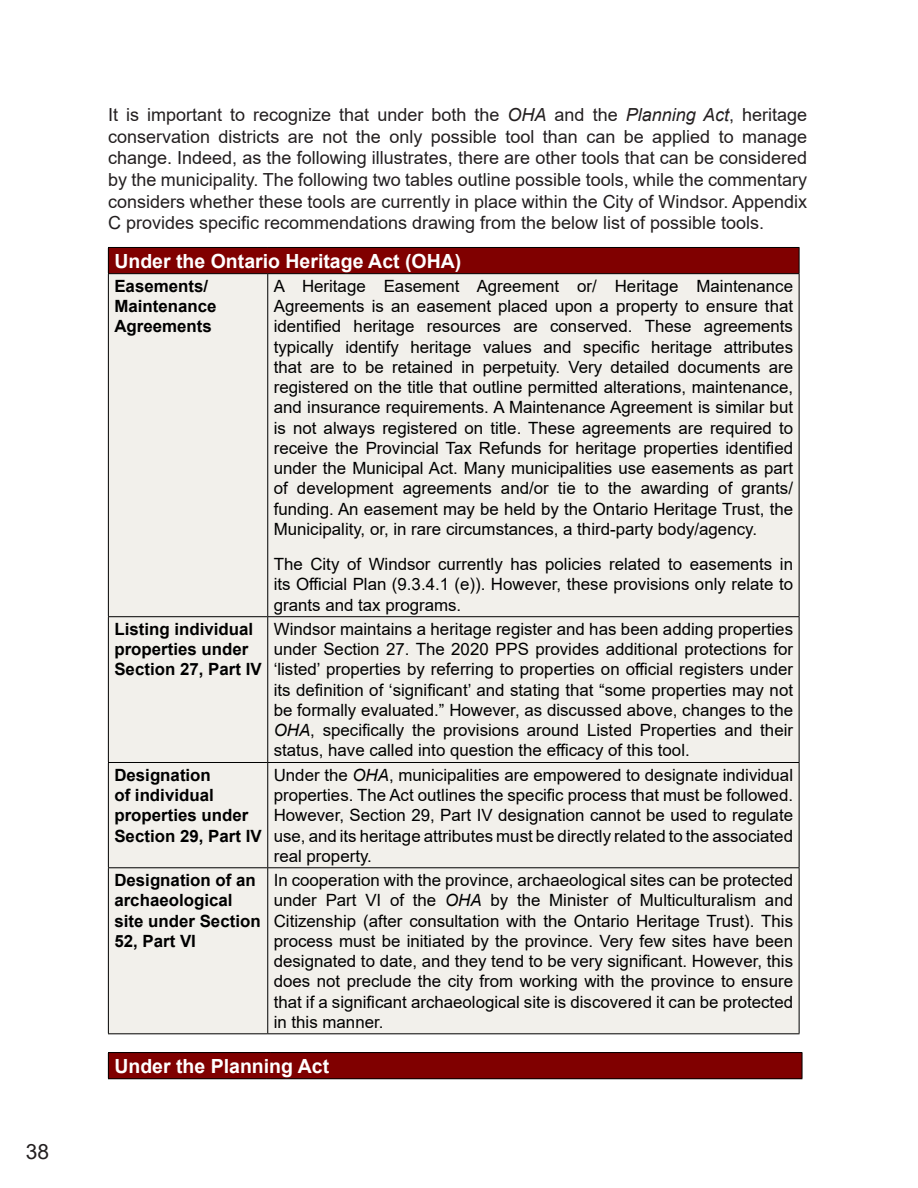
<style>
.page{position:relative;width:918px;height:1188px;background:#fff}
.page>*{position:absolute;margin:0;border:0;box-sizing:border-box;transform-origin:0 0}
.t1{font:21px "Arial";color:#231f20}
.Normal1{font:700 19.5px "Arial";color:#fff}
.t2{font:18px/21.6px "Arial";color:#231f20;text-align:justify}
.Normal1-2{font:16.8px/20.2px "Arial";color:#000;text-align:justify}
.Normal1-3{font:700 16.8px/20.2px "Arial";color:#000}
.s1{font-style:italic}
</style>
<div class="page">
<div style="left:108px;top:247px;width:691px;height:27px;background:#800000"></div>
<div style="left:109px;top:274px;width:690px;height:759px;background:#f2f0eb"></div>
<hr style="left:108px;top:247px;width:160px;height:1px;background:#000">
<hr style="left:268px;top:247px;width:532px;height:1px;background:#000">
<hr style="left:108px;top:273px;width:160px;height:1px;background:#000">
<hr style="left:268px;top:273px;width:532px;height:1px;background:#000">
<hr style="left:108px;top:616px;width:160px;height:1px;background:#000">
<hr style="left:268px;top:616px;width:532px;height:1px;background:#000">
<hr style="left:108px;top:762px;width:160px;height:1px;background:#000">
<hr style="left:268px;top:762px;width:532px;height:1px;background:#000">
<hr style="left:108px;top:867px;width:160px;height:1px;background:#000">
<hr style="left:268px;top:867px;width:532px;height:1px;background:#000">
<hr style="left:108px;top:1033px;width:160px;height:1px;background:#000">
<hr style="left:268px;top:1033px;width:532px;height:1px;background:#000">
<svg style="left:108px;top:248px;width:1px;height:25px"></svg>
<hr style="left:108px;top:274px;width:1px;height:342px;background:#000">
<hr style="left:108px;top:617px;width:1px;height:145px;background:#000">
<hr style="left:108px;top:763px;width:1px;height:104px;background:#000">
<hr style="left:108px;top:868px;width:1px;height:165px;background:#000">
<svg style="left:799px;top:248px;width:1px;height:25px"></svg>
<hr style="left:267px;top:274px;width:1px;height:342px;background:#000">
<hr style="left:799px;top:274px;width:1px;height:342px;background:#000">
<hr style="left:267px;top:617px;width:1px;height:145px;background:#000">
<hr style="left:799px;top:617px;width:1px;height:145px;background:#000">
<hr style="left:267px;top:763px;width:1px;height:104px;background:#000">
<hr style="left:799px;top:763px;width:1px;height:104px;background:#000">
<hr style="left:267px;top:868px;width:1px;height:165px;background:#000">
<hr style="left:799px;top:868px;width:1px;height:165px;background:#000">
<div style="left:108px;top:1053px;width:694px;height:26px;background:#800000"></div>
<svg style="left:802px;top:1053px;width:1px;height:25px"></svg>
<svg style="left:108px;top:1053px;width:1px;height:25px"></svg>
<hr style="left:108px;top:1052px;width:158px;height:1px;background:#000">
<hr style="left:271px;top:1052px;width:531px;height:1px;background:#000">
<hr style="left:108px;top:1078px;width:158px;height:1px;background:#000">
<hr style="left:271px;top:1078px;width:531px;height:1px;background:#000">
<p class="t1" style="left:26px;top:1137px;width:25px">38</p>
<p class="t2" style="left:108px;top:104px;width:701px">It is important to recognize that under both the <span class="s1">OHA</span> and the <span class="s1">Planning Act</span>, heritage conservation districts are not the only possible tool than can be applied to manage change. Indeed, as the following illustrates, there are other tools that can be considered by the municipality. The following two tables outline possible tools, while the commentary considers whether these tools are currently in place within the City of Windsor. Appendix C provides specific recommendations drawing from the below list of possible tools.</p>
<p class="Normal1" style="left:114px;top:247px;width:349px">Under the Ontario Heritage Act (OHA)</p>
<p class="Normal1-3" style="left:114px;top:276px;width:104px">Easements/<br>Maintenance<br>Agreements</p>
<p class="Normal1-2" style="left:274px;top:276px;width:521px">A Heritage Easement Agreement or/ Heritage Maintenance Agreements is an easement placed upon a property to ensure that identified heritage resources are conserved. These agreements typically identify heritage values and specific heritage attributes that are to be retained in perpetuity. Very detailed documents are registered on the title that outline permitted alterations, maintenance, and insurance requirements. A Maintenance Agreement is similar but is not always registered on title. These agreements are required to receive the Provincial Tax Refunds for heritage properties identified under the Municipal Act. Many municipalities use easements as part of development agreements and/or tie to the awarding of grants/ funding. An easement may be held by the Ontario Heritage Trust, the Municipality, or, in rare circumstances, a third-party body/agency.</p>
<p class="Normal1-2" style="left:274px;top:554px;width:521px">The City of Windsor currently has policies related to easements in its Official Plan (9.3.4.1 (e)). However, these provisions only relate to grants and tax programs.</p>
<p class="Normal1-3" style="left:114px;top:619px;width:149px">Listing individual properties under<br>Section 27, Part IV</p>
<p class="Normal1-2" style="left:274px;top:619px;width:521px">Windsor maintains a heritage register and has been adding properties under Section 27. The 2020 PPS provides additional protections for ‘listed’ properties by referring to properties on official registers under its definition of ‘significant’ and stating that “some properties may not be formally evaluated.” However, as discussed above, changes to the <span class="s1">OHA</span>, specifically the provisions around Listed Properties and their status, have called into question the efficacy of this tool.</p>
<p class="Normal1-3" style="left:114px;top:765px;width:149px">Designation<br>of individual properties under<br>Section 29, Part IV</p>
<p class="Normal1-2" style="left:274px;top:765px;width:521px">Under the <span class="s1">OHA</span>, municipalities are empowered to designate individual properties. The Act outlines the specific process that must be followed.<br>However, Section 29, Part IV designation cannot be used to regulate use, and its heritage attributes must be directly related to the associated real property.</p>
<p class="Normal1-3" style="left:114px;top:870px;width:148px">Designation of an archaeological site under Section<br>52, Part VI</p>
<p class="Normal1-2" style="left:274px;top:870px;width:521px">In cooperation with the province, archaeological sites can be protected under Part VI of the <span class="s1">OHA</span> by the Minister of Multiculturalism and Citizenship (after consultation with the Ontario Heritage Trust). This process must be initiated by the province. Very few sites have been designated to date, and they tend to be very significant. However, this does not preclude the city from working with the province to ensure that if a significant archaeological site is discovered it can be protected in this manner.</p>
<p class="Normal1" style="left:114px;top:1052px;width:216px">Under the Planning Act</p>
</div>
